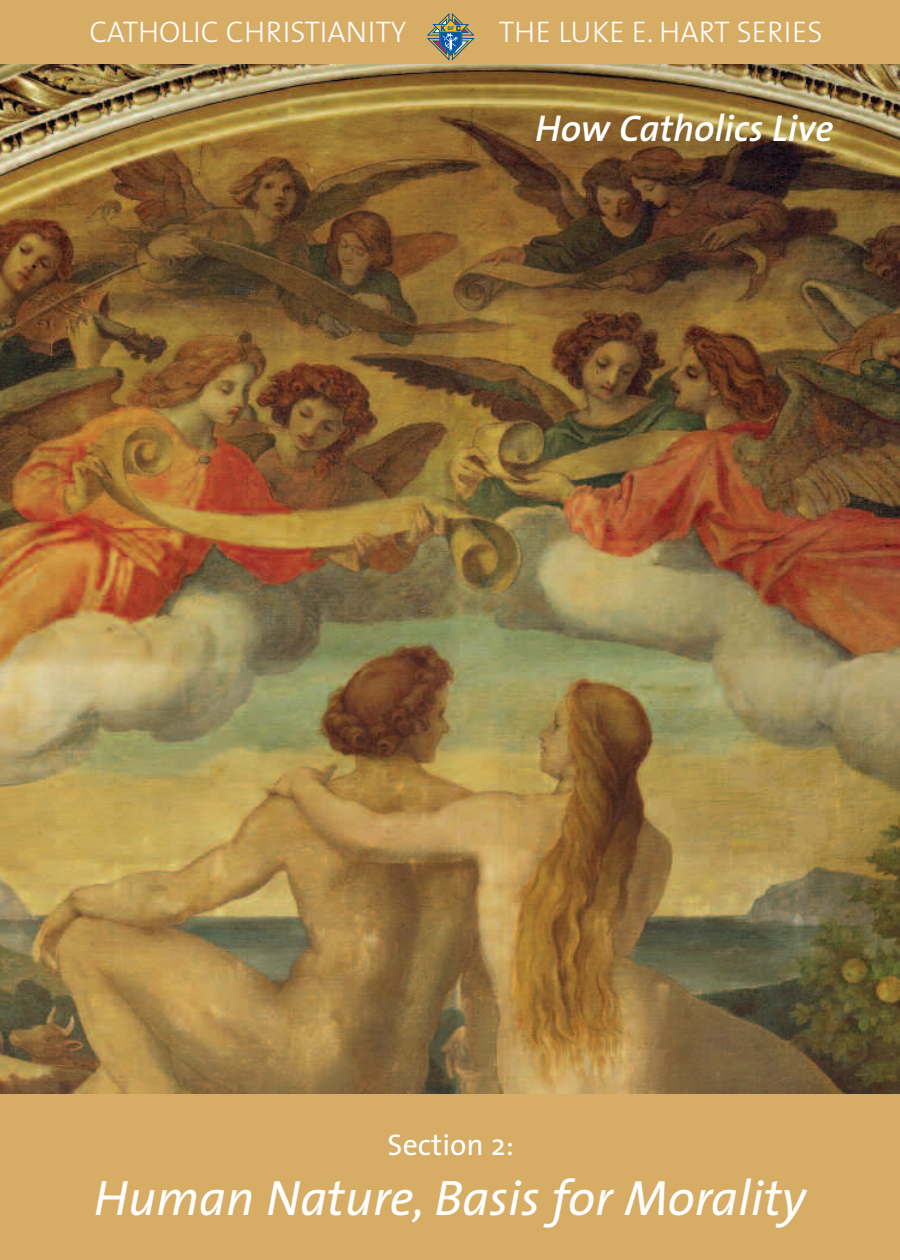
<style>
.page{position:relative;width:900px;height:1260px;background:#d7ad66}
.page>*{position:absolute;margin:0;border:0;box-sizing:border-box;transform-origin:0 0}
.t1{font:italic 50px "The Sans";color:#fff}
.t2{font:italic 600 37.5px "The Sans";color:#fff}
.t3{font:30px "The Sans Light Caps";color:#fff}
.t4{font:30px "The Sans";color:#fff}
</style>
<div class="page">
<img style="left:0;top:64px;width:900px;height:1030px">
<svg style="left:427px;top:13px;width:47px;height:47px"></svg>
<p class="t3" style="left:89px;top:21px;width:319px">CATHOLIC CHRISTIANITY</p>
<p class="t3" style="left:499px;top:21px;width:325px">THE LUKE E. HART SERIES</p>
<p class="t2" style="left:535px;top:114px;width:300px">How Catholics Live</p>
<p class="t4" style="left:388px;top:1133px;width:128px">Section 2:</p>
<h1 class="t1" style="left:94px;top:1178px;width:714px">Human Nature, Basis for Morality</h1>
</div>
